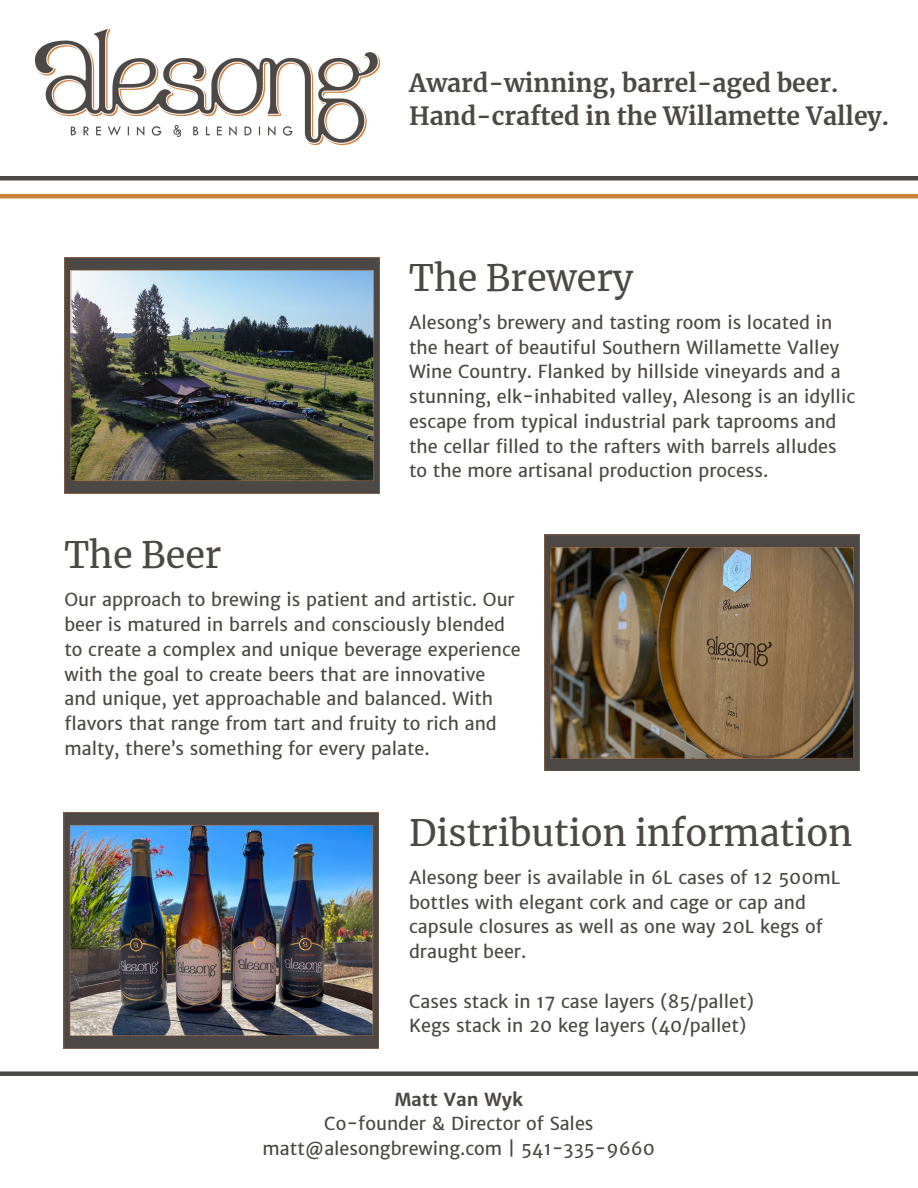
<style>
.page{position:relative;width:918px;height:1188px;background:#fff}
.page>*{position:absolute;margin:0;border:0;box-sizing:border-box;transform-origin:0 0}
.t1{font:36px "Merriweather";color:#4c4845}
.t2{font:700 24.75px "Merriweather";color:#4c4845}
.t3{font:18px/24.8px "Merriweather Sans";color:#4c4845}
.t4{font:700 18px "Merriweather Sans";color:#4c4845}
</style>
<div class="page">
<img style="left:36px;top:30px;width:344px;height:114px">
<hr style="left:0;top:176px;width:918px;height:4px;background:#4c4845">
<hr style="left:0;top:194px;width:918px;height:4px;background:#c97f3a">
<div style="left:0;top:1071px;width:918px;height:5px;background:#4c4845"></div>
<img style="left:64px;top:257px;width:316px;height:237px">
<img style="left:544px;top:534px;width:316px;height:237px">
<img style="left:64px;top:812px;width:315px;height:237px">
<p class="t2" style="left:409px;top:67px;width:431px">Award-winning, barrel-aged beer.</p>
<p class="t2" style="left:409px;top:101px;width:481px">Hand-crafted in the Willamette Valley.</p>
<p class="t1" style="left:409px;top:255px;width:226px">The Brewery</p>
<p class="t3" style="left:409px;top:310px;width:448px">Alesong’s brewery and tasting room is located in the heart of beautiful Southern Willamette Valley Wine Country. Flanked by hillside vineyards and a stunning, elk-inhabited valley, Alesong is an idyllic escape from typical industrial park taprooms and the cellar filled to the rafters with barrels alludes to the more artisanal production process.</p>
<p class="t1" style="left:64px;top:533px;width:159px">The Beer</p>
<p class="t3" style="left:64px;top:588px;width:458px">Our approach to brewing is patient and artistic. Our beer is matured in barrels and consciously blended to create a complex and unique beverage experience with the goal to create beers that are innovative and unique, yet approachable and balanced. With flavors that range from tart and fruity to rich and malty, there’s something for every palate.</p>
<p class="t1" style="left:409px;top:810px;width:445px">Distribution information</p>
<p class="t3" style="left:409px;top:865px;width:433px">Alesong beer is available in 6L cases of 12 500mL bottles with elegant cork and cage or cap and capsule closures as well as one way 20L kegs of draught beer.</p>
<p class="t3" style="left:409px;top:989px;width:346px">Cases stack in 17 case layers (85/pallet)</p>
<p class="t3" style="left:409px;top:1014px;width:339px">Kegs stack in 20 keg layers (40/pallet)</p>
<p class="t4" style="left:395px;top:1088px;width:130px">Matt Van Wyk</p>
<p class="t3" style="left:324px;top:1112px;width:271px">Co-founder &amp; Director of Sales</p>
<p class="t3" style="left:263px;top:1136px;width:394px">matt@alesongbrewing.com | 541-335-9660</p>
</div>
